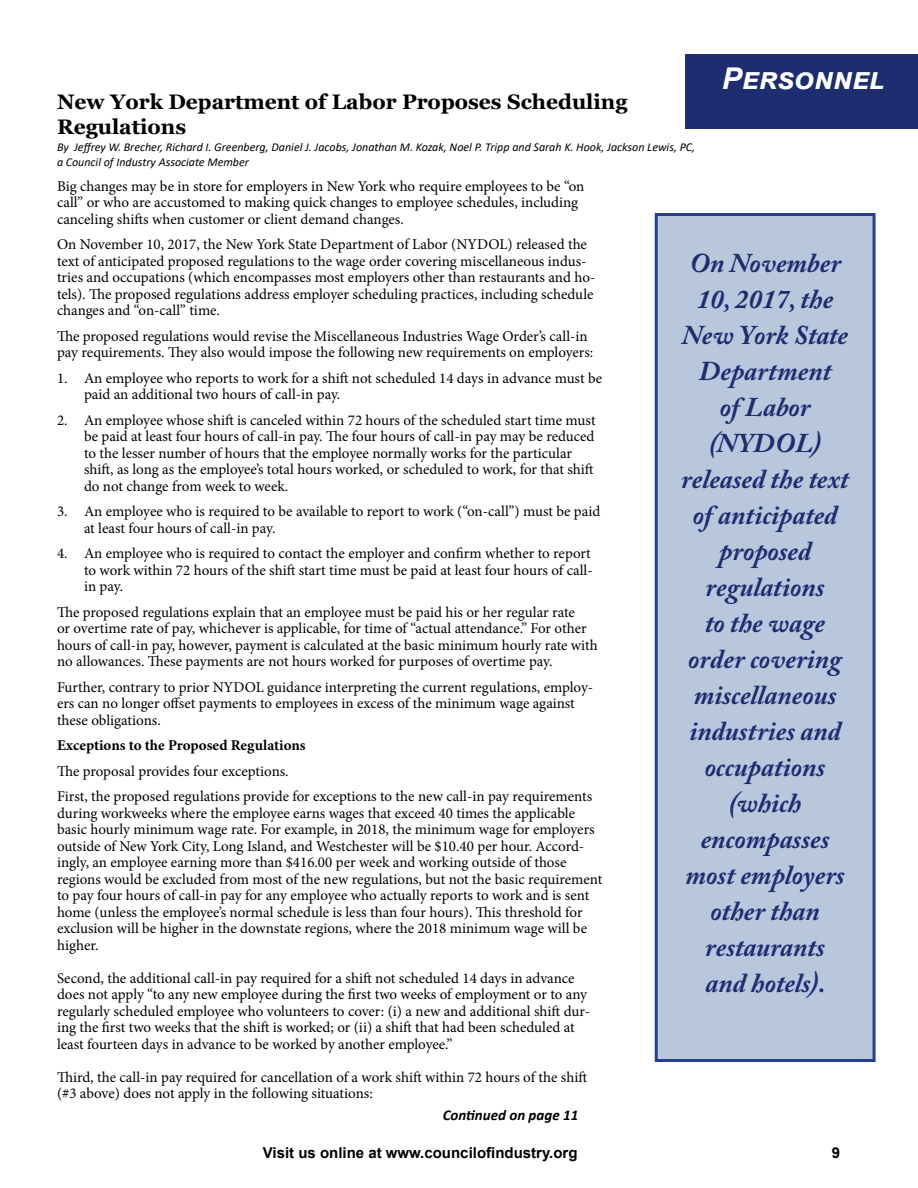
<style>
.page{position:relative;width:918px;height:1188px;background:#fff}
.page>*{position:absolute;margin:0;border:0;box-sizing:border-box;transform-origin:0 0}
.t1{font:italic 700 30px "Arial";color:#fff}
.t2{font:italic 700 27px/36px "Adobe Caslon Pro";color:#1e2c70;text-align:center}
.t3{font:700 21px/25.2px "Georgia";color:#000}
.t4{font:15px/16.5px "Minion Pro";letter-spacing:-.005em;color:#000}
.t5{font:700 15px "Arial";color:#000}
.t6{font:700 15px "Minion Pro";color:#000}
.t7{font:italic 700 15px "Calibri";color:#000}
.t8{font:italic 12px/14.4px "Calibri";color:#000}
</style>
<div class="page">
<div style="left:656px;top:214px;width:218px;height:846px;background:#b8c7dc"></div>
<div style="left:655px;top:213px;width:221px;height:849px;border:3px solid #25408f"></div>
<div style="left:686px;top:54px;width:232px;height:74px;background:#1e2c70"></div>
<h3 class="t3" style="left:57px;top:89px;width:572px">New York Department of Labor Proposes Scheduling<br>Regulations</h3>
<p class="t8" style="left:57px;top:140px;width:640px">By Jeffrey W. Brecher, Richard I. Greenberg, Daniel J. Jacobs, Jonathan M. Kozak, Noel P. Tripp and Sarah K. Hook, Jackson Lewis, PC, a Council of Industry Associate Member</p>
<h1 class="t1" style="left:722px;top:59px;width:164px">Personnel</h1>
<p class="t4" style="left:57px;top:178px;width:529px">Big changes may be in store for employers in New York who require employees to be “on call” or who are accustomed to making quick changes to employee schedules, including canceling shifts when customer or client demand changes.</p>
<p class="t4" style="left:57px;top:236px;width:540px">On November 10, 2017, the New York State Department of Labor (NYDOL) released the text of anticipated proposed regulations to the wage order covering miscellaneous indus&shy;tries and occupations (which encompasses most employers other than restaurants and ho&shy;tels). The proposed regulations address employer scheduling practices, including schedule changes and “on-call” time.</p>
<p class="t4" style="left:57px;top:328px;width:538px">The proposed regulations would revise the Miscellaneous Industries Wage Order’s call-in pay requirements. They also would impose the following new requirements on employers:</p>
<p class="t4" style="left:84px;top:370px;width:520px;text-indent:-27px">1. An employee who reports to work for a shift not scheduled 14 days in advance must be paid an additional two hours of call-in pay.</p>
<p class="t4" style="left:84px;top:412px;width:513px;text-indent:-27px">2. An employee whose shift is canceled within 72 hours of the scheduled start time must be paid at least four hours of call-in pay. The four hours of call-in pay may be reduced to the lesser number of hours that the employee normally works for the particular shift, as long as the employee’s total hours worked, or scheduled to work, for that shift do not change from week to week.</p>
<p class="t4" style="left:84px;top:503px;width:518px;text-indent:-27px">3. An employee who is required to be available to report to work (“on-call”) must be paid at least four hours of call-in pay.</p>
<p class="t4" style="left:84px;top:545px;width:510px;text-indent:-27px">4. An employee who is required to contact the employer and confirm whether to report to work within 72 hours of the shift start time must be paid at least four hours of call&shy;in pay.</p>
<p class="t4" style="left:57px;top:604px;width:542px">The proposed regulations explain that an employee must be paid his or her regular rate<br>or overtime rate of pay, whichever is applicable, for time of “actual attendance.” For other hours of call-in pay, however, payment is calculated at the basic minimum hourly rate with no allowances. These payments are not hours worked for purposes of overtime pay.</p>
<p class="t4" style="left:57px;top:679px;width:538px">Further, contrary to prior NYDOL guidance interpreting the current regulations, employ&shy;ers can no longer offset payments to employees in excess of the minimum wage against these obligations.</p>
<p class="t6" style="left:57px;top:735px;width:250px">Exceptions to the Proposed Regulations</p>
<p class="t4" style="left:57px;top:758px;width:537px;line-height:25.5px">The proposal provides four exceptions.<br>First, the proposed regulations provide for exceptions to the new call-in pay requirements</p>
<p class="t4" style="left:57px;top:805px;width:547px">during workweeks where the employee earns wages that exceed 40 times the applicable basic hourly minimum wage rate. For example, in 2018, the minimum wage for employers outside of New York City, Long Island, and Westchester will be $10.40 per hour. Accord&shy;ingly, an employee earning more than $416.00 per week and working outside of those regions would be excluded from most of the new regulations, but not the basic requirement to pay four hours of call-in pay for any employee who actually reports to work and is sent home (unless the employee’s normal schedule is less than four hours). This threshold for exclusion will be higher in the downstate regions, where the 2018 minimum wage will be higher.</p>
<p class="t4" style="left:57px;top:970px;width:535px">Second, the additional call-in pay required for a shift not scheduled 14 days in advance does not apply “to any new employee during the first two weeks of employment or to any regularly scheduled employee who volunteers to cover: (i) a new and additional shift dur&shy;ing the first two weeks that the shift is worked; or (ii) a shift that had been scheduled at least fourteen days in advance to be worked by another employee.”</p>
<p class="t4" style="left:57px;top:1069px;width:532px">Third, the call-in pay required for cancellation of a work shift within 72 hours of the shift (#3 above) does not apply in the following situations:</p>
<p class="t2" style="left:681px;top:245px;width:169px">On November<br>10, 2017, the<br>New York State<br>Department<br>of Labor (NYDOL) released the text of anticipated proposed regulations<br>to the wage order covering miscellaneous industries and occupations (which encompasses most employers other than restaurants<br>and hotels).</p>
<p class="t7" style="left:443px;top:1104px;width:137px">Continued on page 11</p>
<p class="t5" style="left:263px;top:1143px;width:316px">Visit us online at www.councilofindustry.org</p>
<p class="t5" style="left:832px;top:1143px;width:10px">9</p>
</div>
